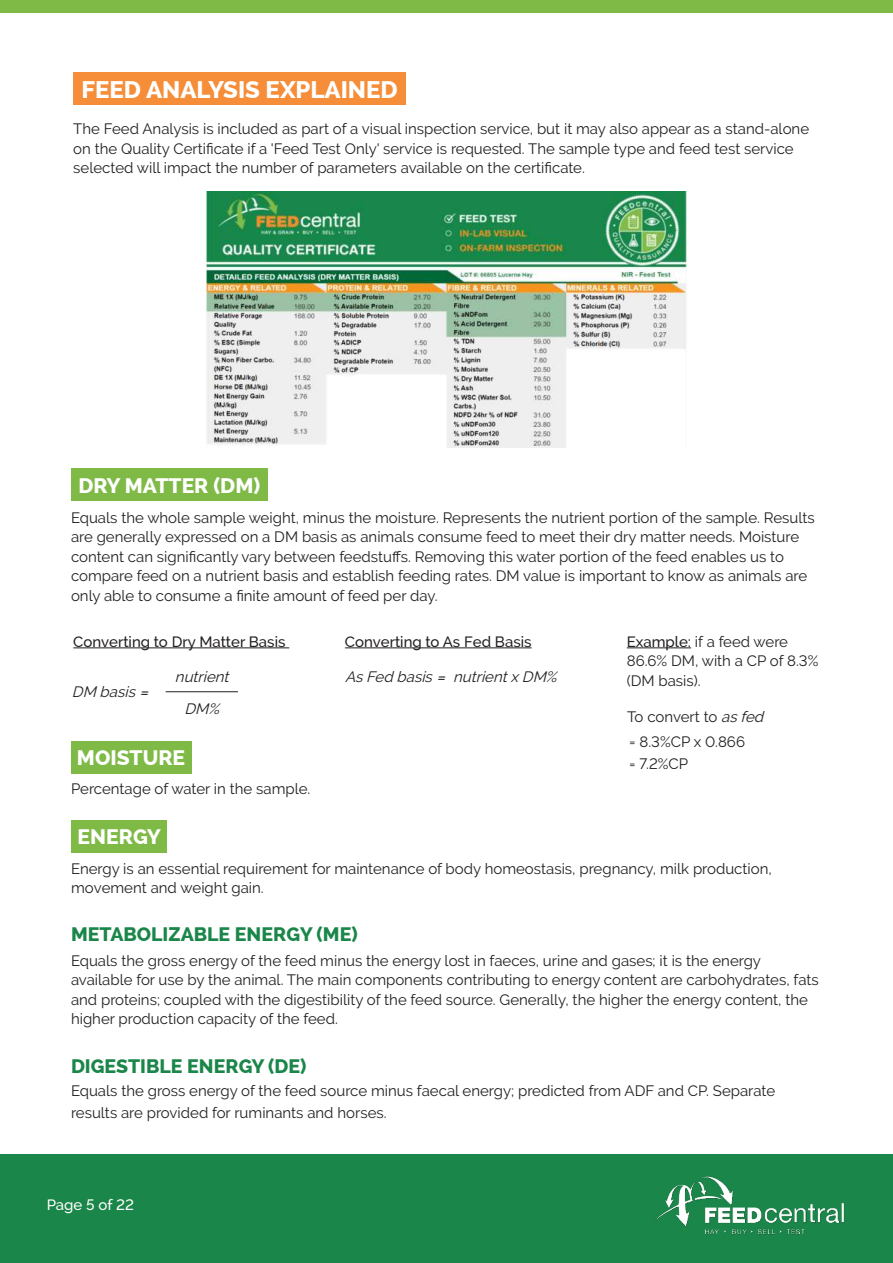
<style>
.page{position:relative;width:893px;height:1263px;background:#fff}
.page>*{position:absolute;margin:0;border:0;box-sizing:border-box;transform-origin:0 0}
.t1{font:800 24px "Raleway";color:#fff}
.t2{font:800 21px "Raleway";color:#fff}
.t3{font:800 19.5px "Raleway";color:#1a8649}
.t4{font:15px/19.5px "Raleway";color:#221f1f}
.t5{font:500 15px "Raleway";color:#221f1f}
.t6{font:italic 15px/31.2px "Raleway";color:#221f1f;text-align:center}
.t7{font:500 15px "Raleway";color:#fff}
.s1{font-weight:500}
.s2{font-size:21px}
.s3{font-style:italic}
</style>
<div class="page">
<div style="left:0;top:1154px;width:893px;height:109px;background:#1a8649"></div>
<div style="left:0;top:0;width:893px;height:13px;background:#7fba47"></div>
<img style="left:654px;top:1176px;width:190px;height:59px">
<img style="left:206px;top:192px;width:480px;height:256px">
<div style="left:73px;top:72px;width:333px;height:33px;background:#f68d38"></div>
<hr style="left:73px;top:647px;width:216px;height:1px;background:#221f1f">
<hr style="left:345px;top:647px;width:187px;height:1px;background:#221f1f">
<hr style="left:627px;top:647px;width:64px;height:1px;background:#221f1f">
<hr style="left:166px;top:691px;width:72px;height:1px;background:#221f1f">
<div style="left:71px;top:820px;width:96px;height:33px;background:#7fba47"></div>
<div style="left:71px;top:469px;width:197px;height:32px;background:#7fba47"></div>
<div style="left:71px;top:741px;width:120px;height:33px;background:#7fba47"></div>
<h1 class="t1" style="left:82px;top:79px;width:318px">FEED ANALYSIS EXPLAINED</h1>
<p class="t4" style="left:73px;top:121px;width:737px">The Feed Analysis is included as part of a visual inspection service, but it may also appear as a stand-alone on the Quality Certificate if a 'Feed Test Only' service is requested. The sample type and feed test service selected will impact the number of parameters available on the certificate.</p>
<h2 class="t2" style="left:78px;top:476px;width:183px">DRY MATTER (DM)</h2>
<p class="t4" style="left:71px;top:509px;width:745px">Equals the whole sample weight, minus the moisture. Represents the nutrient portion of the sample. Results are generally expressed on a DM basis as animals consume feed to meet their dry matter needs. Moisture content can significantly vary between feedstuffs. Removing this water portion of the feed enables us to compare feed on a nutrient basis and establish feeding rates. DM value is important to know as animals are only able to consume a finite amount of feed per day.</p>
<p class="t5" style="left:73px;top:633px;width:214px">Converting to Dry Matter Basis</p>
<p class="t5" style="left:345px;top:633px;width:188px">Converting to As Fed Basis</p>
<p class="t4" style="left:627px;top:633px;width:193px"><span class="s1">Example:</span> if a feed were<br>86.6% DM, with a CP of 8.3% (DM basis).</p>
<p class="t6" style="left:72px;top:678px;width:83px">DM basis <span class="s2">=</span></p>
<p class="t6" style="left:175px;top:663px;width:59px">nutrient<br>DM%</p>
<p class="t6" style="left:345px;top:662px;width:217px">As Fed basis <span class="s2">=</span> nutrientxDM%</p>
<p class="t4" style="left:627px;top:708px;width:141px">To convert to <span class="s3">as fed</span></p>
<h2 class="t2" style="left:77px;top:749px;width:110px">MOISTURE</h2>
<p class="t4" style="left:71px;top:780px;width:241px">Percentage of water in the sample.</p>
<h2 class="t2" style="left:78px;top:828px;width:85px">ENERGY</h2>
<p class="t4" style="left:629px;top:730px;width:117px;line-height:22.4px">= 8.3%CP x 0.866 = 7.2%CP</p>
<p class="t4" style="left:71px;top:860px;width:702px">Energy is an essential requirement for maintenance of body homeostasis, pregnancy, milk production, movement and weight gain.</p>
<h3 class="t3" style="left:71px;top:926px;width:288px">METABOLIZABLE ENERGY (ME)</h3>
<p class="t4" style="left:71px;top:952px;width:749px">Equals the gross energy of the feed minus the energy lost in faeces, urine and gases; it is the energy available for use by the animal. The main components contributing to energy content are carbohydrates, fats and proteins; coupled with the digestibility of the feed source. Generally, the higher the energy content, the higher production capacity of the feed.</p>
<h3 class="t3" style="left:71px;top:1058px;width:237px">DIGESTIBLE ENERGY (DE)</h3>
<p class="t4" style="left:71px;top:1081px;width:706px;line-height:21.6px">Equals the gross energy of the feed source minus faecal energy; predicted from ADF and CP. Separate results are provided for ruminants and horses.</p>
<p class="t7" style="left:47px;top:1196px;width:89px">Page 5 of 22</p>
</div>
